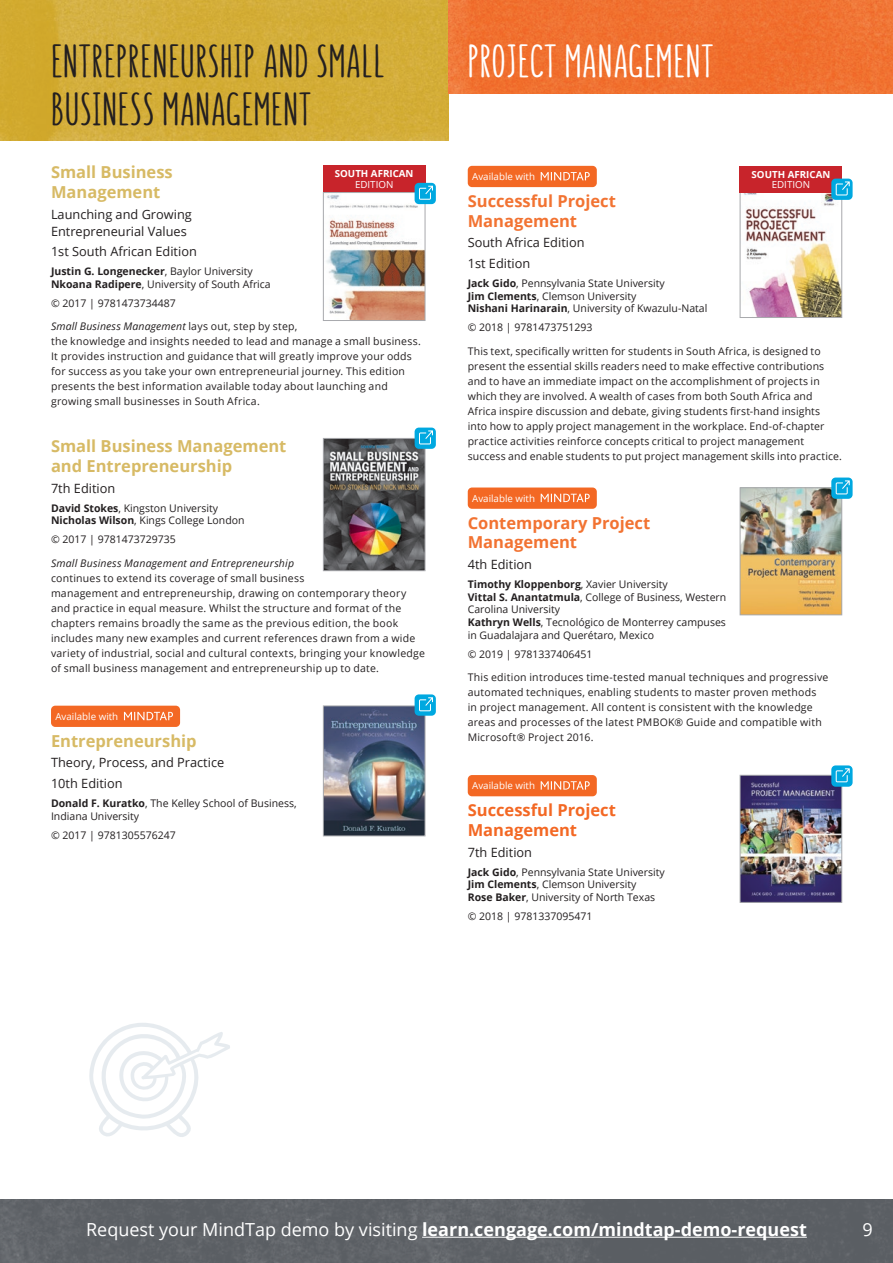
<style>
.page{position:relative;width:893px;height:1263px;background:#fff}
.page>*{position:absolute;margin:0;border:0;box-sizing:border-box;transform-origin:0 0}
.Section_Headers{font:700 45px/48px "Summer Font";letter-spacing:.025em;color:#231f20}
.Section_Headers-2{font:700 45px "Summer Font";letter-spacing:.025em;color:#fff}
.t1{font:700 18px "Open Sans";color:#fff}
.t2{font:18px "Open Sans";color:#fff}
.Title__with_Flash{font:700 16.5px/19.8px "Open Sans";color:#d7ba65}
.Title__with_Flash-2{font:700 16.5px/19.8px "Open Sans";color:#f27332}
.Title__with_Flash-3{font:700 16.5px/19.8px "Open Sans";color:#f36824}
.t3{font:12.75px/20.7px "Open Sans";color:#231f20}
.Body{font:10.5px/15px "Open Sans";letter-spacing:.02em;color:#231f20}
.Author{font:10.5px/12.6px "Open Sans";color:#231f20}
.Biblio{font:10.5px "Open Sans";color:#231f20}
.Biblio-2{font:9.75px "Open Sans";color:#fff}
.Biblio-3{font:700 9.75px/10.5px "Open Sans";color:#fff;text-align:center}
.s1{font-weight:700}
.s2{font-style:italic}
.s3{font-weight:400}
</style>
<div class="page">
<img style="left:0;top:1199px;width:893px;height:64px">
<hr style="left:422px;top:1237px;width:385px;height:1px;background:#fff">
<svg style="left:89px;top:1023px;width:141px;height:114px"></svg>
<img style="left:0;top:0;width:449px;height:140px">
<div style="left:51px;top:706px;width:129px;height:21px;background:#f36824;border-radius:4px"></div>
<svg style="left:124px;top:712px;width:49px;height:8px"></svg>
<img style="left:449px;top:0;width:444px;height:94px">
<div style="left:468px;top:166px;width:129px;height:21px;background:#f36824;border-radius:4px"></div>
<svg style="left:541px;top:172px;width:49px;height:8px"></svg>
<div style="left:468px;top:487px;width:129px;height:22px;background:#f36824;border-radius:4px"></div>
<svg style="left:541px;top:494px;width:49px;height:8px"></svg>
<div style="left:468px;top:775px;width:129px;height:21px;background:#f36824;border-radius:4px"></div>
<svg style="left:541px;top:781px;width:49px;height:9px"></svg>
<img style="left:0;top:0;width:1px;height:94px">
<div style="left:323px;top:165px;width:102px;height:27px;background:#c8242b"></div>
<div style="left:740px;top:166px;width:102px;height:26px;background:#c8242b"></div>
<div style="left:415px;top:183px;width:21px;height:21px;background:#00a8e0;border-radius:4px"></div>
<img style="left:323px;top:186px;width:110px;height:135px">
<div style="left:831px;top:179px;width:22px;height:21px;background:#00a8e0;border-radius:4px"></div>
<img style="left:740px;top:181px;width:110px;height:137px">
<div style="left:831px;top:477px;width:22px;height:22px;background:#00a8e0;border-radius:4px"></div>
<img style="left:740px;top:480px;width:110px;height:135px">
<div style="left:831px;top:765px;width:22px;height:22px;background:#00a8e0;border-radius:4px"></div>
<img style="left:740px;top:768px;width:110px;height:135px">
<div style="left:415px;top:428px;width:21px;height:21px;background:#00a8e0;border-radius:4px"></div>
<img style="left:323px;top:430px;width:110px;height:141px">
<div style="left:415px;top:694px;width:21px;height:22px;background:#00a8e0;border-radius:4px"></div>
<img style="left:323px;top:697px;width:110px;height:139px">
<p class="Section_Headers" style="left:51px;top:37px;width:335px">ENTREPRENEURSHIP AND SMALL<br>BUSINESS MANAGEMENT</p>
<p class="Section_Headers-2" style="left:468px;top:34px;width:247px">PROJECT MANAGEMENT</p>
<p class="Title__with_Flash" style="left:51px;top:162px;width:123px">Small Business<br>Management</p>
<p class="t3" style="left:51px;top:206px;width:142px;line-height:16.5px">Launching and Growing<br>Entrepreneurial Values</p>
<p class="t3" style="left:51px;top:241px;width:147px">1st South African Edition</p>
<p class="Author" style="left:51px;top:265px;width:221px"><span class="s1">Justin G. Longenecker</span>, Baylor University<br><span class="s1">Nkoana Radipere</span>, University of South Africa</p>
<p class="Biblio" style="left:51px;top:296px;width:126px">© 2017 | 9781473734487</p>
<p class="Body" style="left:51px;top:319px;width:371px"><span class="s2">Small Business Management</span> lays out, step by step,<br>the knowledge and insights needed to lead and manage a small business.<br>It provides instruction and guidance that will greatly improve your odds for success as you take your own entrepreneurial journey. This edition presents the best information available today about launching and growing small businesses in South Africa.</p>
<p class="Title__with_Flash" style="left:51px;top:436px;width:237px">Small Business Management and Entrepreneurship</p>
<p class="t3" style="left:51px;top:477px;width:66px">7th Edition</p>
<p class="Author" style="left:51px;top:501px;width:195px"><span class="s1">David Stokes</span>, Kingston University<br><span class="s1">Nicholas Wilson</span>, Kings College London</p>
<p class="Biblio" style="left:51px;top:532px;width:126px">© 2017 | 9781473729735</p>
<p class="Body" style="left:51px;top:555px;width:375px"><span class="s2">Small Business Management and Entrepreneurship<br></span>continues to extend its coverage of small business<br>management and entrepreneurship, drawing on contemporary theory and practice in equal measure. Whilst the structure and format of the chapters remains broadly the same as the previous edition, the book includes many new examples and current references drawn from a wide variety of industrial, social and cultural contexts, bringing your knowledge of small business management and entrepreneurship up to date.</p>
<p class="Biblio-2" style="left:55px;top:710px;width:64px">Available with</p>
<p class="Title__with_Flash" style="left:51px;top:730px;width:147px">Entrepreneurship</p>
<p class="t3" style="left:51px;top:752px;width:175px">Theory, Process, and Practice<br>10th Edition</p>
<p class="Author" style="left:51px;top:797px;width:247px"><span class="s1">Donald F. Kuratko</span>, The Kelley School of Business,<br>Indiana University</p>
<p class="Biblio" style="left:51px;top:828px;width:126px">© 2017 | 9781305576247</p>
<p class="Biblio-3" style="left:335px;top:168px;width:80px">SOUTH AFRICAN<br><span class="s3">EDITION</span></p>
<p class="Biblio-3" style="left:751px;top:169px;width:80px">SOUTH AFRICAN<br><span class="s3">EDITION</span></p>
<p class="Biblio-2" style="left:472px;top:170px;width:64px">Available with</p>
<p class="Title__with_Flash-2" style="left:468px;top:191px;width:150px">Successful Project<br>Management</p>
<p class="t3" style="left:468px;top:232px;width:118px">South Africa Edition<br>1st Edition</p>
<p class="Author" style="left:468px;top:277px;width:241px"><span class="s1">Jack Gido</span>, Pennsylvania State University<br><span class="s1">Jim Clements</span>, Clemson University<br><span class="s1">Nishani Harinarain</span>, University of Kwazulu-Natal</p>
<p class="Biblio" style="left:468px;top:320px;width:126px">© 2018 | 9781473751293</p>
<p class="Body" style="left:468px;top:343px;width:376px">This text, specifically written for students in South Africa, is designed to present the essential skills readers need to make effective contributions and to have an immediate impact on the accomplishment of projects in which they are involved. A wealth of cases from both South Africa and Africa inspire discussion and debate, giving students first-hand insights into how to apply project management in the workplace. End-of-chapter practice activities reinforce concepts critical to project management success and enable students to put project management skills into practice.</p>
<p class="Biblio-2" style="left:472px;top:492px;width:64px">Available with</p>
<p class="Title__with_Flash-2" style="left:468px;top:512px;width:184px">Contemporary Project<br>Management</p>
<p class="t3" style="left:468px;top:554px;width:66px">4th Edition</p>
<p class="Author" style="left:468px;top:578px;width:260px"><span class="s1">Timothy Kloppenborg</span>, Xavier University<br><span class="s1">Vittal S. Anantatmula</span>, College of Business, Western Carolina University<br><span class="s1">Kathryn Wells</span>, Tecnológico de Monterrey campuses in Guadalajara and Querétaro, Mexico</p>
<p class="Biblio" style="left:468px;top:646px;width:126px">© 2019 | 9781337406451</p>
<p class="Body" style="left:468px;top:669px;width:362px">This edition introduces time-tested manual techniques and progressive automated techniques, enabling students to master proven methods<br>in project management. All content is consistent with the knowledge areas and processes of the latest PMBOK® Guide and compatible with Microsoft® Project 2016.</p>
<p class="Biblio-2" style="left:472px;top:779px;width:64px">Available with</p>
<p class="Title__with_Flash-3" style="left:468px;top:800px;width:150px">Successful Project<br>Management</p>
<p class="t3" style="left:468px;top:841px;width:66px">7th Edition</p>
<p class="Author" style="left:468px;top:865px;width:199px"><span class="s1">Jack Gido</span>, Pennsylvania State University<br><span class="s1">Jim Clements</span>, Clemson University<br><span class="s1">Rose Baker</span>, University of North Texas</p>
<p class="Biblio" style="left:468px;top:909px;width:126px">© 2018 | 9781337095471</p>
<h2 class="t1" style="left:86px;top:1216px;width:722px"><span class="s3">Request your MindTap demo by visiting</span> learn.cengage.com/mindtap-demo-request</h2>
<h2 class="t2" style="left:862px;top:1217px;width:12px">9</h2>
</div>
